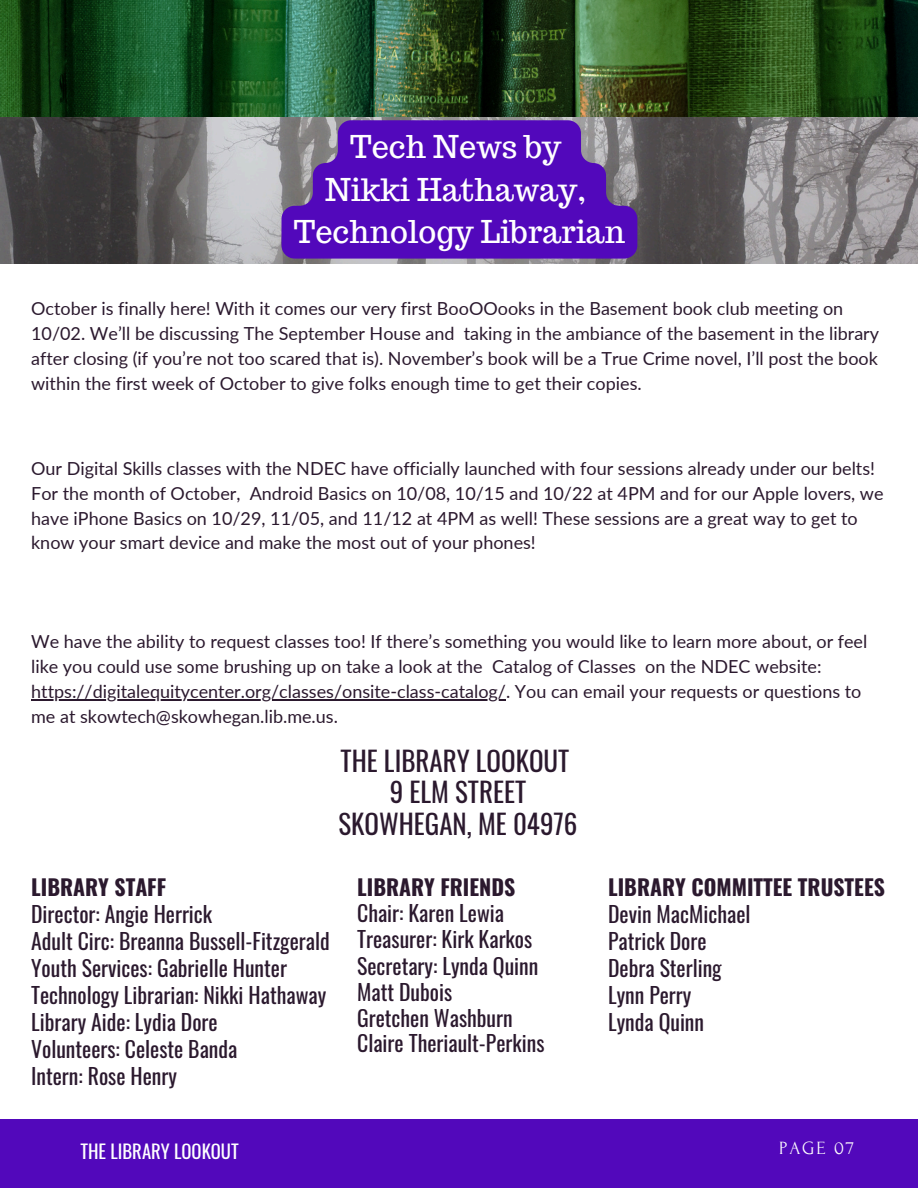
<style>
.page{position:relative;width:918px;height:1188px;background:#fff}
.page>*{position:absolute;margin:0;border:0;box-sizing:border-box;transform-origin:0 0}
.t1{font:30.75px/42.8px "Trocchi";color:#fff;text-align:center}
.t2{font:27px/31.5px "Oswald";color:#2b192e;text-align:center}
.t3{font:21.75px/27px "Oswald";color:#2b192e}
.t4{font:700 21.75px "Oswald";color:#2b192e}
.t5{font:18.75px "Oswald";color:#fff}
.t6{font:18.75px "Forum";letter-spacing:.1em;color:#fff}
.t7{font:18px/24.8px "Lato";color:#2b192e}
</style>
<div class="page">
<div style="left:0;top:1119px;width:918px;height:69px;background:#5208bb"></div>
<img style="left:0;top:116px;width:918px;height:147px">
<svg style="left:282px;top:120px;width:355px;height:139px;background:#5b1cb3"></svg>
<hr style="left:31px;top:699px;width:475px;height:1px;background:#2b192e">
<img style="left:0;top:0;width:918px;height:116px">
<h2 class="t1" style="left:294px;top:125px;width:333px">Tech News by<br>Nikki Hathaway,<br>Technology Librarian</h2>
<p class="t7" style="left:31px;top:296px;width:849px">October is finally here! With it comes our very first BooOOooks in the Basement book club meeting on 10/02. We’ll be discussing The September House and taking in the ambiance of the basement in the library after closing (if you’re not too scared that is). November’s book will be a True Crime novel, I’ll post the book within the first week of October to give folks enough time to get their copies.</p>
<h5 class="t7" style="left:31px;top:456px;width:854px">Our Digital Skills classes with the NDEC have officially launched with four sessions already under our belts!<br>For the month of October, Android Basics on 10/08, 10/15 and 10/22 at 4PM and for our Apple lovers, we have iPhone Basics on 10/29, 11/05, and 11/12 at 4PM as well! These sessions are a great way to get to know your smart device and make the most out of your phones!</h5>
<h5 class="t7" style="left:31px;top:629px;width:838px">We have the ability to request classes too! If there’s something you would like to learn more about, or feel like you could use some brushing up on take a look at the Catalog of Classes on the NDEC website: https://digitalequitycenter.org/classes/onsite-class-catalog/. You can email your requests or questions to me at skowtech@skowhegan.lib.me.us.</h5>
<p class="t2" style="left:339px;top:744px;width:240px">THE LIBRARY LOOKOUT<br>9 ELM STREET<br>SKOWHEGAN, ME 04976</p>
<p class="t4" style="left:31px;top:870px;width:137px">LIBRARY STAFF</p>
<p class="t3" style="left:31px;top:899px;width:300px">Director: Angie Herrick<br>Adult Circ: Breanna Bussell-Fitzgerald<br>Youth Services: Gabrielle Hunter<br>Technology Librarian: Nikki Hathaway<br>Library Aide: Lydia Dore<br>Volunteers: Celeste Banda<br>Intern: Rose Henry</p>
<p class="t4" style="left:357px;top:870px;width:160px">LIBRARY FRIENDS</p>
<p class="t3" style="left:357px;top:899px;width:189px;line-height:26.1px">Chair: Karen Lewia<br>Treasurer: Kirk Karkos<br>Secretary: Lynda Quinn<br>Matt Dubois<br>Gretchen Washburn<br>Claire Theriault-Perkins</p>
<p class="t4" style="left:608px;top:870px;width:278px">LIBRARY COMMITTEE TRUSTEES</p>
<p class="t3" style="left:608px;top:899px;width:144px">Devin MacMichael<br>Patrick Dore<br>Debra Sterling<br>Lynn Perry<br>Lynda Quinn</p>
<h1 class="t5" style="left:80px;top:1137px;width:160px">THE LIBRARY LOOKOUT</h1>
<p class="t6" style="left:779px;top:1138px;width:77px">PAGE 07</p>
</div>
